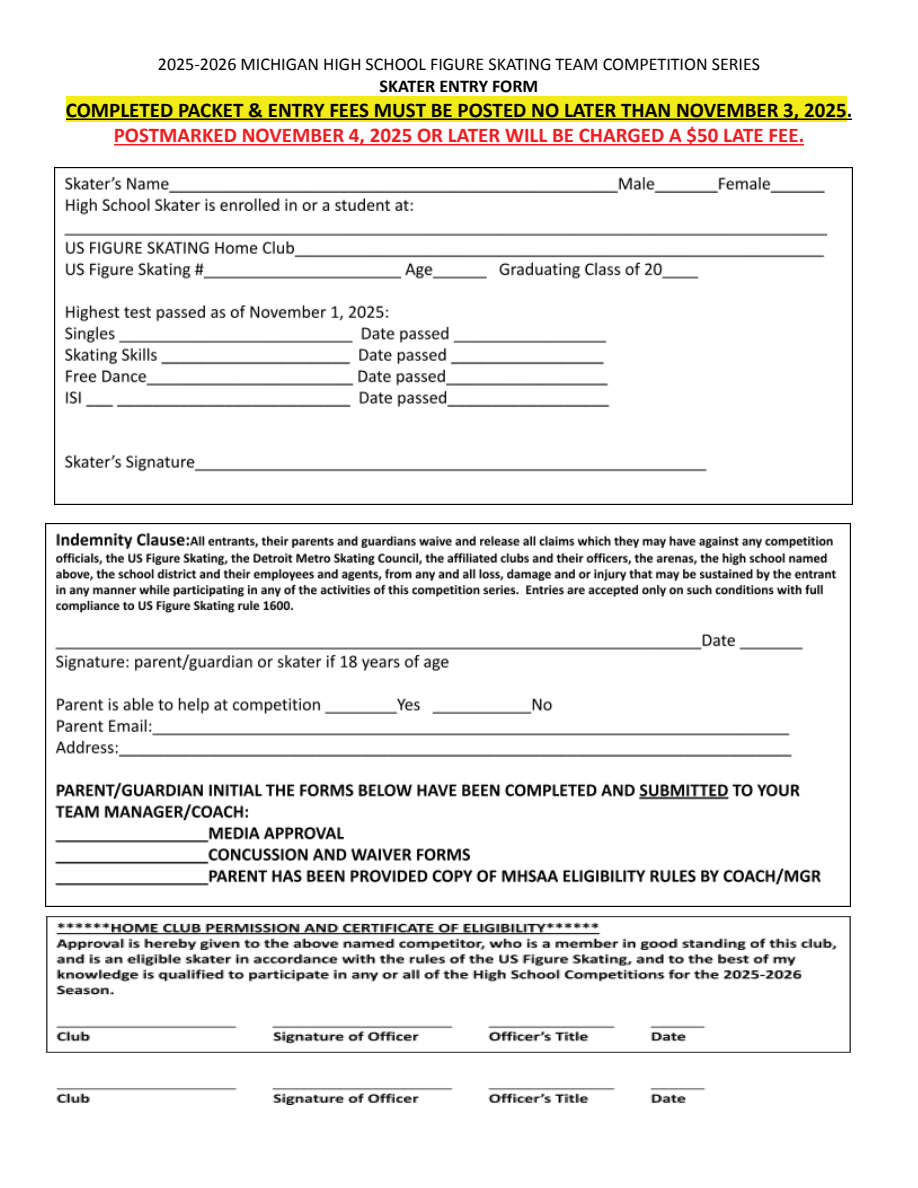
<style>
.page{position:relative;width:918px;height:1188px;background:#fff}
.page>*{position:absolute;margin:0;border:0;box-sizing:border-box;transform-origin:0 0}
.t1{font:700 21px "Calibri";color:#040503}
.t2{font:700 21px "Calibri";color:#ee1f23}
.t3{font:18px "Calibri";color:#040503}
.t4{font:700 18px "Calibri";color:#040503}
</style>
<div class="page">
<div style="left:66px;top:96px;width:781px;height:26px;background:#f2eb17"></div>
<hr style="left:66px;top:118px;width:786px;height:2px;background:#040503">
<hr style="left:114px;top:144px;width:690px;height:2px;background:#ee1f23">
<img style="left:54px;top:167px;width:799px;height:338px">
<img style="left:45px;top:524px;width:805px;height:382px">
<img style="left:46px;top:916px;width:804px;height:188px">
<p class="t3" style="left:158px;top:55px;width:604px">2025-2026 MICHIGAN HIGH SCHOOL FIGURE SKATING TEAM COMPETITION SERIES</p>
<p class="t4" style="left:380px;top:77px;width:160px">SKATER ENTRY FORM</p>
<p class="t1" style="left:66px;top:99px;width:788px">COMPLETED PACKET &amp; ENTRY FEES MUST BE POSTED NO LATER THAN NOVEMBER 3, 2025.</p>
<p class="t2" style="left:114px;top:124px;width:692px">POSTMARKED NOVEMBER 4, 2025 OR LATER WILL BE CHARGED A $50 LATE FEE.</p>
</div>
